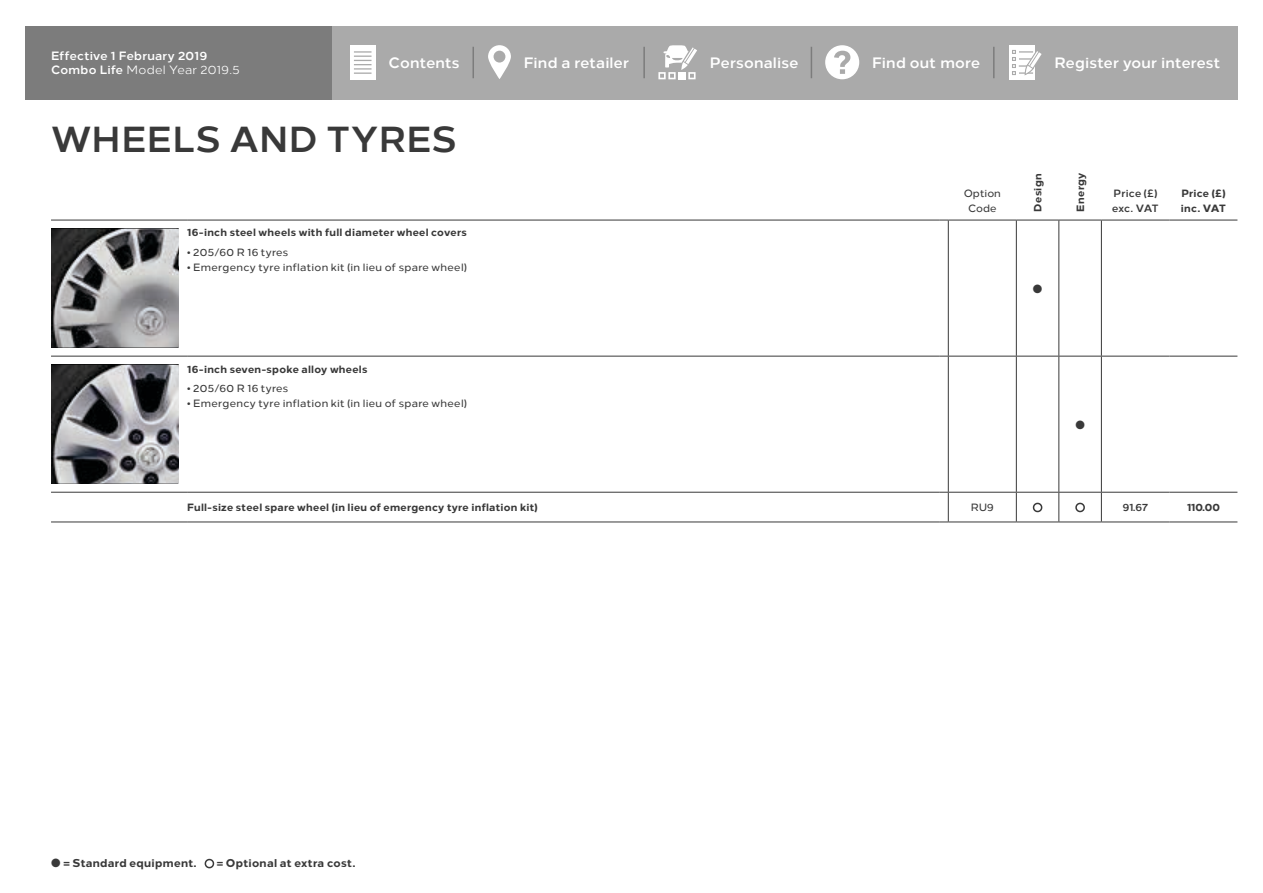
<style>
.page{position:relative;width:1263px;height:893px;background:#fff}
.page>*{position:absolute;margin:0;border:0;box-sizing:border-box;transform-origin:0 0}
.t1{font:700 36px "Vauxhall Neue";letter-spacing:.02em;color:#393939}
.t2{font:700 15px "Vauxhall Neue";letter-spacing:.015em;color:#fff}
.t3{font:700 12px/14.4px "Vauxhall Neue";letter-spacing:.025em;color:#fff}
.t4{font:12px "Zapf Dingbats ITC";color:#393939}
.t5{font:800 11.25px "Vauxhall Neue";letter-spacing:.025em;color:#393939}
.t6{font:800 10.5px/15px "Vauxhall Neue";letter-spacing:.03em;color:#393939}
.t7{font:10.5px "Vauxhall Neue";letter-spacing:.03em;color:#393939}
.t8{font:700 10.5px/15px "Vauxhall Neue";color:#393939}
.t9{font:10.5px/15px "Vauxhall Neue";color:#393939;text-align:center}
.s1{font-weight:300}
</style>
<div class="page">
<hr style="left:1058px;top:220px;width:1px;height:136px;background:#393939">
<hr style="left:1058px;top:356px;width:1px;height:136px;background:#393939">
<svg style="left:1058px;top:493px;width:1px;height:29px"></svg>
<hr style="left:948px;top:220px;width:1px;height:136px;background:#393939">
<hr style="left:1016px;top:220px;width:1px;height:136px;background:#393939">
<hr style="left:1101px;top:220px;width:1px;height:136px;background:#393939">
<hr style="left:948px;top:356px;width:1px;height:136px;background:#393939">
<hr style="left:1016px;top:356px;width:1px;height:136px;background:#393939">
<hr style="left:1101px;top:356px;width:1px;height:136px;background:#393939">
<svg style="left:1016px;top:493px;width:1px;height:29px"></svg>
<svg style="left:1101px;top:493px;width:1px;height:29px"></svg>
<hr style="left:51px;top:220px;width:136px;height:1px;background:#393939">
<hr style="left:187px;top:220px;width:753px;height:1px;background:#393939">
<hr style="left:948px;top:220px;width:68px;height:1px;background:#393939">
<hr style="left:1016px;top:220px;width:43px;height:1px;background:#393939">
<hr style="left:1059px;top:220px;width:42px;height:1px;background:#393939">
<hr style="left:1101px;top:220px;width:68px;height:1px;background:#393939">
<hr style="left:1169px;top:220px;width:68px;height:1px;background:#393939">
<hr style="left:51px;top:356px;width:136px;height:1px;background:#393939">
<hr style="left:187px;top:356px;width:753px;height:1px;background:#393939">
<hr style="left:948px;top:356px;width:68px;height:1px;background:#393939">
<hr style="left:1016px;top:356px;width:43px;height:1px;background:#393939">
<hr style="left:1059px;top:356px;width:42px;height:1px;background:#393939">
<hr style="left:1101px;top:356px;width:68px;height:1px;background:#393939">
<hr style="left:1169px;top:356px;width:68px;height:1px;background:#393939">
<hr style="left:51px;top:492px;width:136px;height:1px;background:#393939">
<hr style="left:187px;top:492px;width:753px;height:1px;background:#393939">
<hr style="left:948px;top:492px;width:68px;height:1px;background:#393939">
<hr style="left:1016px;top:492px;width:43px;height:1px;background:#393939">
<hr style="left:1059px;top:492px;width:42px;height:1px;background:#393939">
<hr style="left:1101px;top:492px;width:68px;height:1px;background:#393939">
<hr style="left:1169px;top:492px;width:68px;height:1px;background:#393939">
<hr style="left:51px;top:522px;width:136px;height:1px;background:#393939">
<hr style="left:187px;top:522px;width:753px;height:1px;background:#393939">
<svg style="left:940px;top:492px;width:9px;height:31px"></svg>
<hr style="left:948px;top:522px;width:68px;height:1px;background:#393939">
<hr style="left:1016px;top:522px;width:43px;height:1px;background:#393939">
<hr style="left:1059px;top:522px;width:42px;height:1px;background:#393939">
<hr style="left:1101px;top:522px;width:68px;height:1px;background:#393939">
<hr style="left:1169px;top:522px;width:68px;height:1px;background:#393939">
<img style="left:51px;top:229px;width:128px;height:119px">
<img style="left:51px;top:365px;width:128px;height:119px">
<svg style="left:1032px;top:502px;width:11px;height:11px"></svg>
<svg style="left:1075px;top:502px;width:10px;height:11px"></svg>
<svg style="left:204px;top:858px;width:11px;height:11px"></svg>
<div style="left:26px;top:26px;width:1207px;height:73px;background:#7c7c7c"></div>
<div style="left:332px;top:26px;width:905px;height:73px;background:#aaa"></div>
<hr style="left:472px;top:47px;width:2px;height:31px;background:#7c7c7c">
<hr style="left:811px;top:47px;width:1px;height:31px;background:#7c7c7c">
<hr style="left:993px;top:47px;width:1px;height:31px;background:#7c7c7c">
<div style="left:350px;top:45px;width:26px;height:35px;background:#fff"></div>
<svg style="left:354px;top:51px;width:17px;height:23px"></svg>
<svg style="left:488px;top:45px;width:23px;height:34px"></svg>
<div style="left:493px;top:51px;width:12px;height:12px;background:#aaa;border-radius:50%"></div>
<div style="left:1009px;top:45px;width:25px;height:35px;background:#fff"></div>
<svg style="left:1012px;top:48px;width:30px;height:28px"></svg>
<div style="left:826px;top:46px;width:32px;height:33px;background:#fff;border-radius:50%"></div>
<div style="left:825px;top:45px;width:34px;height:34px;border:2px solid #fff;border-radius:50%"></div>
<svg style="left:834px;top:51px;width:16px;height:23px"></svg>
<hr style="left:643px;top:47px;width:2px;height:31px;background:#7c7c7c">
<svg style="left:658px;top:45px;width:39px;height:34px"></svg>
<p class="t3" style="left:51px;top:48px;width:190px">Effective 1 February 2019<br>Combo Life <span class="s1">Model Year 2019.5</span></p>
<h2 class="t2" style="left:710px;top:54px;width:90px">Personalise</h2>
<h2 class="t2" style="left:389px;top:54px;width:73px">Contents</h2>
<h2 class="t2" style="left:524px;top:54px;width:107px">Find a retailer</h2>
<h2 class="t2" style="left:872px;top:53px;width:110px">Find out more</h2>
<h2 class="t2" style="left:1054px;top:53px;width:168px">Register your interest</h2>
<h1 class="t1" style="left:51px;top:117px;width:407px">WHEELS AND TYRES</h1>
<p class="t6" style="left:187px;top:225px;width:281px">16-inch steel wheels with full diameter wheel covers</p>
<p class="t7" style="left:187px;top:246px;width:103px">• 205/60 R 16 tyres</p>
<p class="t7" style="left:187px;top:261px;width:281px">• Emergency tyre inflation kit (in lieu of spare wheel)</p>
<p class="t6" style="left:187px;top:361px;width:182px">16-inch seven-spoke alloy wheels</p>
<p class="t7" style="left:187px;top:382px;width:103px">• 205/60 R 16 tyres</p>
<p class="t7" style="left:187px;top:397px;width:281px">• Emergency tyre inflation kit (in lieu of spare wheel)</p>
<p class="t9" style="left:964px;top:185px;width:39px">Option<br>Code</p>
<p class="t6" style="left:1030px;top:212px;width:39px;rotate:-90deg">Design</p>
<p class="t6" style="left:1073px;top:212px;width:40px;rotate:-90deg">Energy</p>
<p class="t8" style="left:1112px;top:185px;width:48px">Price (£) exc. VAT</p>
<p class="t6" style="left:1181px;top:185px;width:46px">Price (£) inc. VAT</p>
<p class="t4" style="left:1033px;top:283px;width:11px">●</p>
<p class="t4" style="left:1075px;top:419px;width:11px">●</p>
<p class="t6" style="left:187px;top:500px;width:352px">Full-size steel spare wheel (in lieu of emergency tyre inflation kit)</p>
<p class="t7" style="left:971px;top:501px;width:24px">RU9</p>
<p class="t8" style="left:1123px;top:500px;width:27px">91.67</p>
<p class="t6" style="left:1187px;top:500px;width:34px">110.00</p>
<p class="t5" style="left:51px;top:856px;width:147px">● = Standard equipment.</p>
<p class="t5" style="left:217px;top:856px;width:140px">= Optional at extra cost.</p>
</div>
